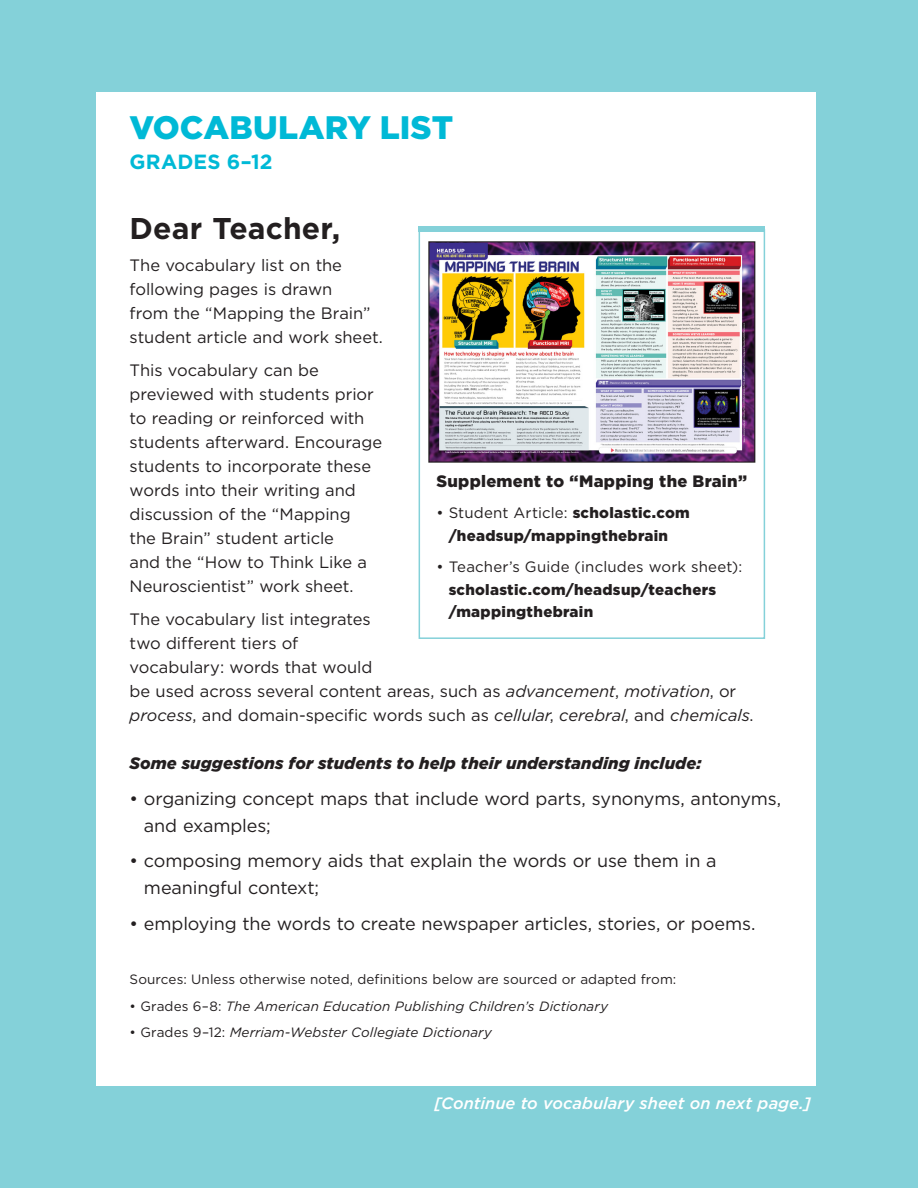
<style>
.page{position:relative;width:918px;height:1188px;background:#84d1d9}
.page>*{position:absolute;margin:0;border:0;box-sizing:border-box;transform-origin:0 0}
.t1{font:900 32.55px "Gotham";color:#00b9d6}
.t2{font:700 30px "Gotham";letter-spacing:.005em;color:#231f20}
.t3{font:700 20.55px "Gotham";letter-spacing:.005em;color:#00b9d6}
.t4{font:18px/27px "Gotham";letter-spacing:-.01em;color:#231f20}
.t5{font:16.5px/24px "Gotham";letter-spacing:-.005em;color:#231f20}
.t6{font:italic 900 16.5px "Gotham";letter-spacing:.005em;color:#231f20}
.t7{font:italic 500 16.5px "Gotham";color:#fff}
.t8{font:900 16.5px "Gotham";letter-spacing:.015em;color:#231f20}
.t9{font:900 15px/22.5px "Gotham";letter-spacing:.02em;color:#231f20}
.t10{font:italic 13.5px "Gotham";letter-spacing:.005em;color:#231f20}
.t11{font:13.5px "Gotham";letter-spacing:.005em;color:#231f20}
.s1{font-style:italic}
.s2{font-weight:400}
.s3{font-style:normal}
</style>
<div class="page">
<div style="left:96px;top:92px;width:719px;height:994px;background:#fff"></div>
<div style="left:419px;top:229px;width:346px;height:410px;border:2px solid #84d1d9"></div>
<div style="left:419px;top:226px;width:346px;height:6px;background:#84d1d9"></div>
<img style="left:428px;top:241px;width:328px;height:222px">
<h1 class="t1" style="left:130px;top:105px;width:325px">VOCABULARY LIST</h1>
<h1 class="t3" style="left:130px;top:148px;width:145px">GRADES 6–12</h1>
<p class="t2" style="left:130px;top:208px;width:212px">Dear Teacher,</p>
<p class="t5" style="left:130px;top:253px;width:255px">The vocabulary list on the following pages is drawn<br>from the “Mapping the Brain” student article and work sheet.</p>
<p class="t5" style="left:130px;top:358px;width:254px">This vocabulary can be previewed with students prior to reading or reinforced with students afterward. Encourage students to incorporate these words into their writing and discussion of the “Mapping<br>the Brain” student article<br>and the “How to Think Like a<br>Neuroscientist” work sheet.</p>
<p class="t5" style="left:130px;top:607px;width:626px">The vocabulary list integrates<br>two different tiers of<br>vocabulary: words that would<br>be used across several content areas, such as <span class="s1">advancement</span>, <span class="s1">motivation</span>, or <span class="s1">process</span>, and domain-specific words such as <span class="s1">cellular</span>, <span class="s1">cerebral</span>, and <span class="s1">chemicals</span>.</p>
<h2 class="t6" style="left:130px;top:752px;width:573px">Some suggestions for students to help their understanding include:</h2>
<p class="t4" style="left:144px;top:784px;width:639px;text-indent:-14px">• organizing concept maps that include word parts, synonyms, antonyms, and examples;</p>
<p class="t4" style="left:144px;top:847px;width:574px;text-indent:-14px">• composing memory aids that explain the words or use them in a meaningful context;</p>
<p class="t4" style="left:130px;top:910px;width:627px">• employing the words to create newspaper articles, stories, or poems.</p>
<h2 class="t8" style="left:436px;top:470px;width:312px">Supplement to “Mapping the Brain”</h2>
<p class="t9" style="left:449px;top:502px;width:242px;text-indent:-12px"><span class="s2">• Student Article:</span> scholastic.com /headsup/mappingthebrain</p>
<p class="t9" style="left:449px;top:555px;width:295px;text-indent:-12px"><span class="s2">• Teacher’s Guide (includes work sheet): </span>scholastic.com/headsup/teachers /mappingthebrain</p>
<h3 class="t11" style="left:130px;top:970px;width:548px">Sources: Unless otherwise noted, definitions below are sourced or adapted from:</h3>
<p class="t10" style="left:130px;top:997px;width:480px"><span class="s3">• Grades 6–8:</span> The American Education Publishing Children’s Dictionary</p>
<p class="t10" style="left:130px;top:1024px;width:364px"><span class="s3">• Grades 9–12:</span> Merriam-Webster Collegiate Dictionary</p>
<p class="t7" style="left:434px;top:1092px;width:378px">[Continue to vocabulary sheet on next page.]</p>
</div>
